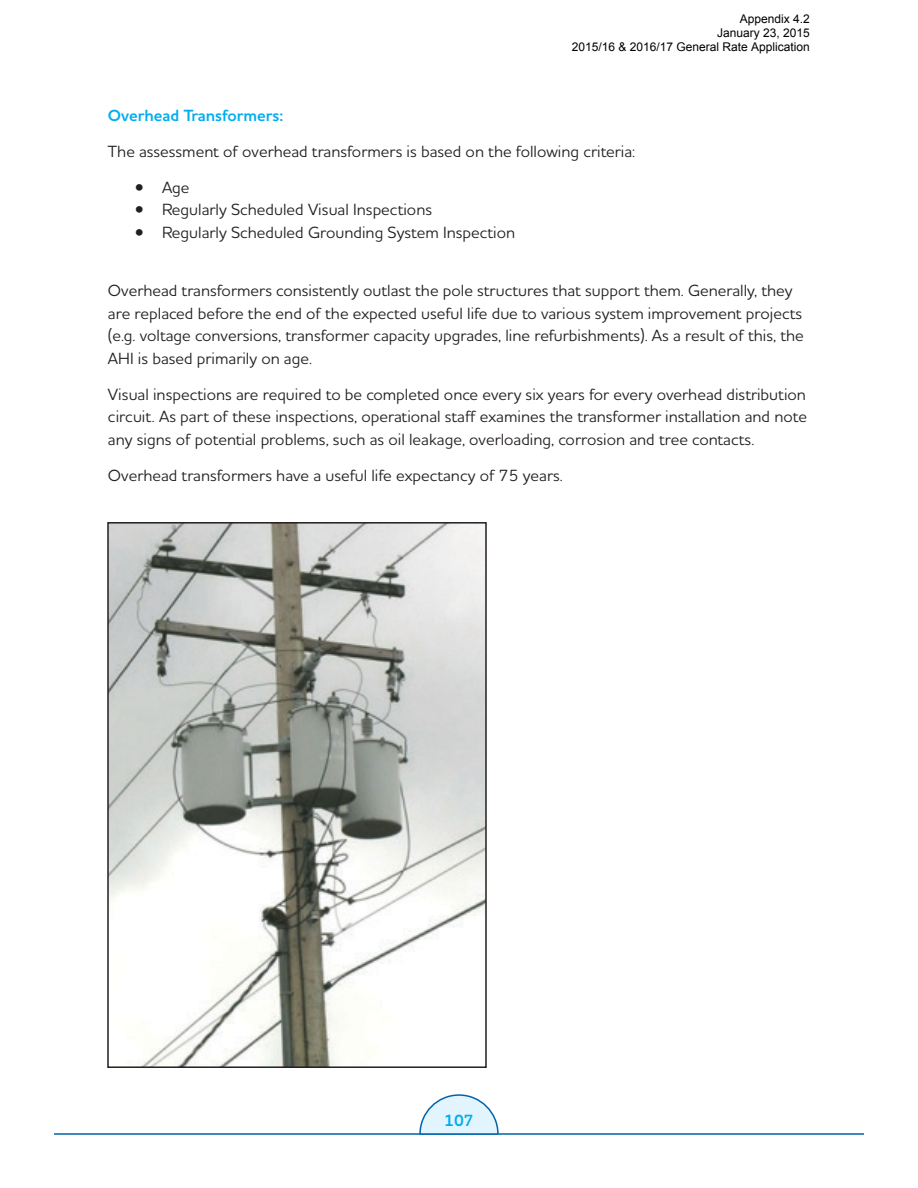
<style>
.page{position:relative;width:918px;height:1188px;background:#fff}
.page>*{position:absolute;margin:0;border:0;box-sizing:border-box;transform-origin:0 0}
.body{font:16.5px/22.5px "MH Houschka Std";color:#231f20}
.body-2{font:700 16.5px "MH Houschka Std";color:#00aeef}
.t1{font:12px/14.4px "Arial";color:#000;text-align:right}
</style>
<div class="page">
<hr style="left:54px;top:1133px;width:810px;height:2px;background:#0063a8">
<svg style="left:419px;top:1094px;width:80px;height:41px"></svg>
<img style="left:110px;top:525px;width:374px;height:540px">
<div style="left:107px;top:522px;width:380px;height:546px;border:2px solid #231f20"></div>
<p class="t1" style="left:572px;top:11px;width:240px">Appendix 4.2<br>January 23, 2015<br>2015/16 &amp; 2016/17 General Rate Application</p>
<p class="body-2" style="left:108px;top:104px;width:177px">Overhead Transformers:</p>
<p class="body" style="left:108px;top:139px;width:529px">The assessment of overhead transformers is based on the following criteria:</p>
<p class="body" style="left:135px;top:175px;width:56px">• Age</p>
<p class="body" style="left:135px;top:198px;width:299px">• Regularly Scheduled Visual Inspections</p>
<p class="body" style="left:135px;top:220px;width:382px">• Regularly Scheduled Grounding System Inspection</p>
<p class="body" style="left:108px;top:279px;width:697px">Overhead transformers consistently outlast the pole structures that support them. Generally, they are replaced before the end of the expected useful life due to various system improvement projects (e.g. voltage conversions, transformer capacity upgrades, line refurbishments). As a result of this, the AHI is based primarily on age.</p>
<p class="body" style="left:108px;top:382px;width:700px;text-align:justify">Visual inspections are required to be completed once every six years for every overhead distribution circuit. As part of these inspections, operational staff examines the transformer installation and note any signs of potential problems, such as oil leakage, overloading, corrosion and tree contacts.</p>
<p class="body" style="left:108px;top:463px;width:456px">Overhead transformers have a useful life expectancy of 75 years.</p>
<p class="body-2" style="left:444px;top:1110px;width:31px">107</p>
</div>
